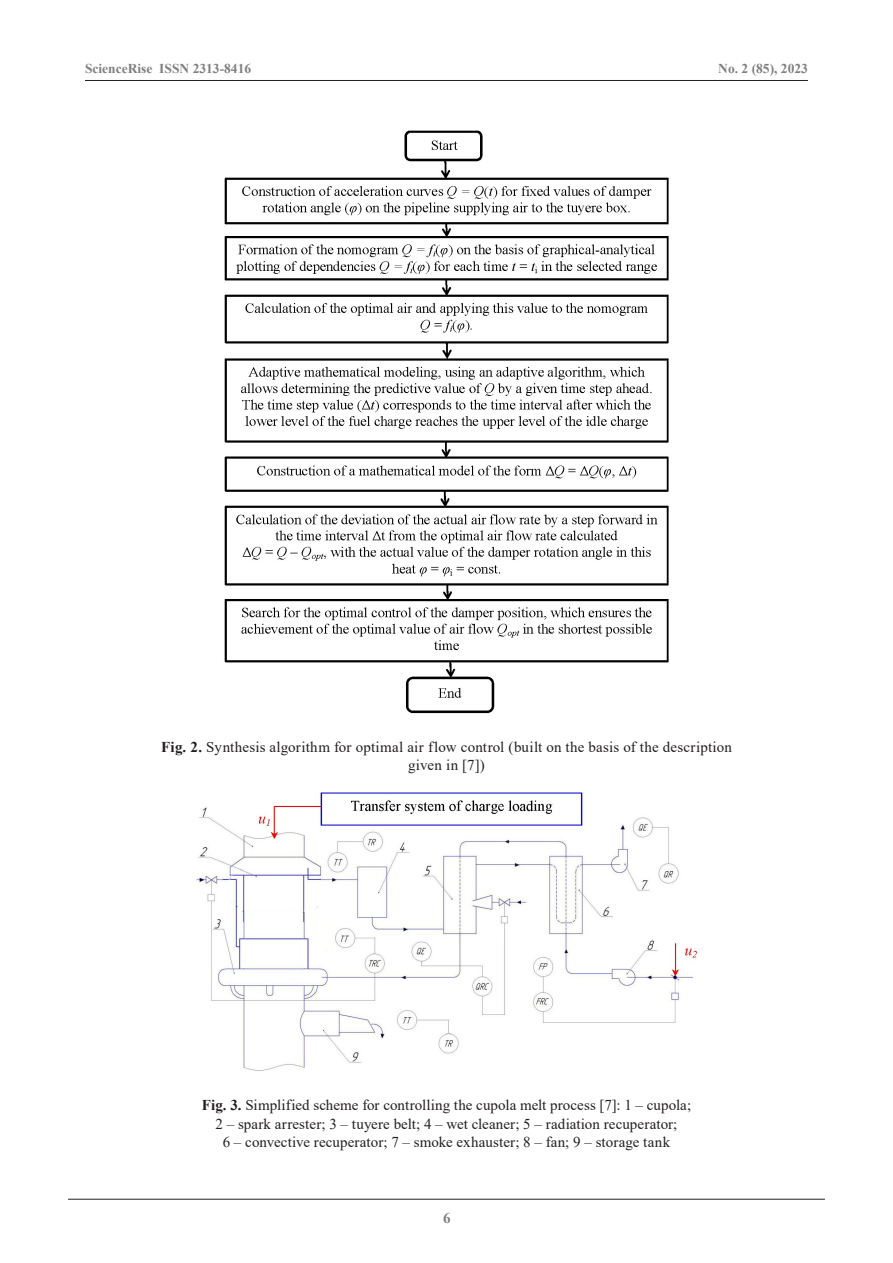
<style>
.page{position:relative;width:893px;height:1263px;background:#fff}
.page>*{position:absolute;margin:0;border:0;box-sizing:border-box;transform-origin:0 0}
.t1{font:15px/18.9px "Times New Roman";letter-spacing:.01em;color:#231f20;text-align:center}
.t2{font:700 15px "Times New Roman";color:#7f7f7f}
.t3{font:700 13.5px "Times New Roman";color:#7f7f7f}
.s1{font-weight:700}
</style>
<div class="page">
<hr style="left:68px;top:1199px;width:757px;height:1px;background:#231f20">
<hr style="left:85px;top:80px;width:723px;height:1px;background:#231f20">
<img style="left:224px;top:130px;width:445px;height:584px">
<img style="left:196px;top:792px;width:501px;height:279px">
<p class="t3" style="left:85px;top:59px;width:168px">ScienceRise ISSN 2313-8416</p>
<p class="t3" style="left:718px;top:59px;width:91px">No. 2 (85), 2023</p>
<p class="t1" style="left:161px;top:736px;width:572px"><span class="s1">Fig. 2.</span> Synthesis algorithm for optimal air flow control (built on the basis of the description given in [7])</p>
<p class="t1" style="left:202px;top:1095px;width:491px"><span class="s1">Fig. 3.</span> Simplified scheme for controlling the cupola melt process [7]: 1 – cupola;<br>2 – spark arrester; 3 – tuyere belt; 4 – wet cleaner; 5 – radiation recuperator;<br>6 – convective recuperator; 7 – smoke exhauster; 8 – fan; 9 – storage tank</p>
<p class="t2" style="left:443px;top:1207px;width:9px">6</p>
</div>
